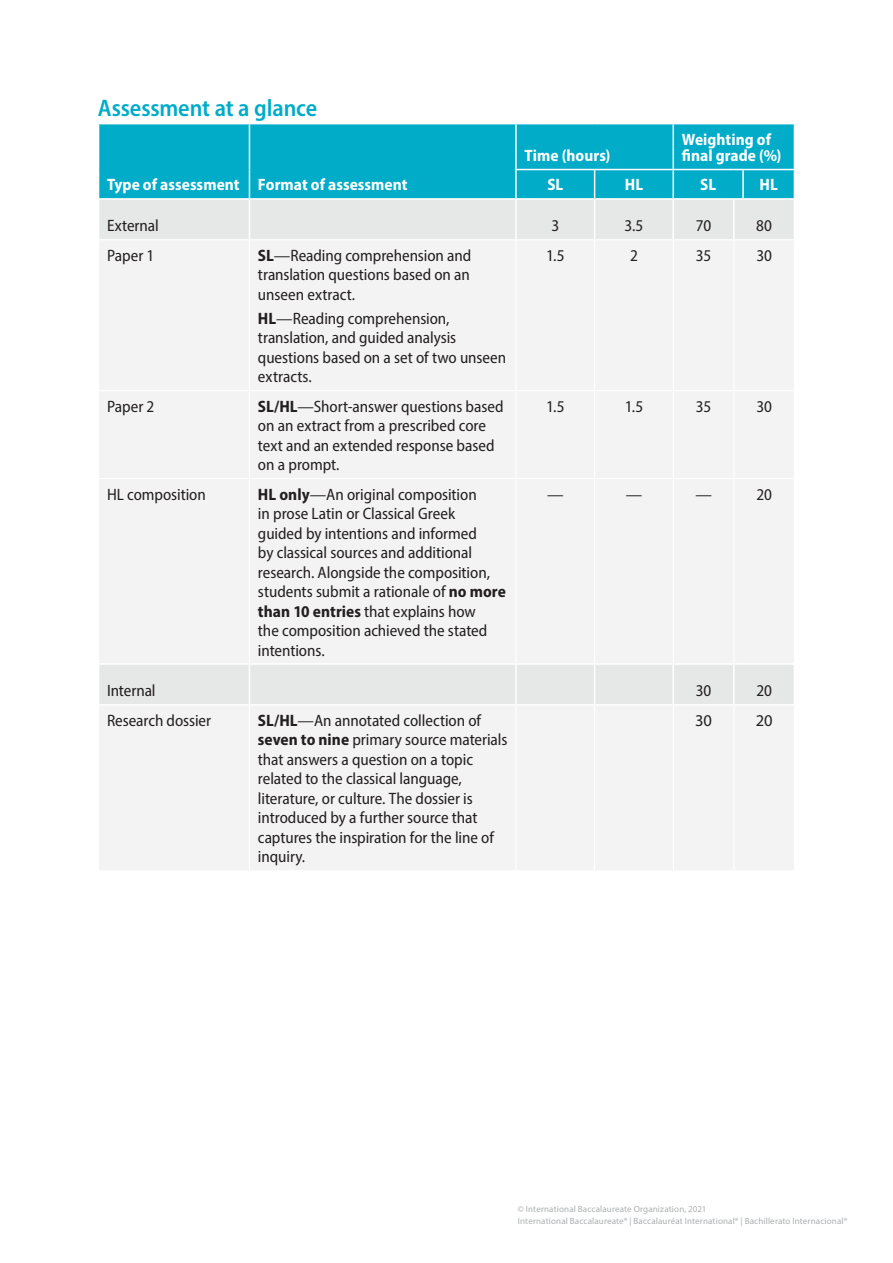
<style>
.page{position:relative;width:893px;height:1263px;background:#fff}
.page>*{position:absolute;margin:0;border:0;box-sizing:border-box;transform-origin:0 0}
.Section_secondary_he{font:600 semi-condensed 24px "Myriad Pro";letter-spacing:-.005em;color:#00acc8}
.table_body_text{font:semi-condensed 16.5px/19.5px "Myriad Pro";letter-spacing:-.005em;color:#231f20}
.table_head{font:700 semi-condensed 16.5px/16.5px "Myriad Pro";color:#fff}
.table_data{font:semi-condensed 16.5px "Myriad Pro";letter-spacing:-.015em;color:#231f20}
.table_data-2{font:16.5px "Myriad Pro";color:#231f20}
.t1{font:9px/12px "Myriad Pro";letter-spacing:.015em;color:#abaeb0}
.s1{font-weight:700}
</style>
<div class="page">
<div style="left:99px;top:124px;width:695px;height:74px;background:#00acc8"></div>
<div style="left:99px;top:200px;width:695px;height:39px;background:#e6e7e7"></div>
<div style="left:99px;top:241px;width:695px;height:629px;background:#f3f3f3"></div>
<hr style="left:249px;top:124px;width:1px;height:46px;background:#fff">
<hr style="left:515px;top:124px;width:2px;height:45px;background:#fff">
<hr style="left:672px;top:124px;width:2px;height:45px;background:#fff">
<svg style="left:249px;top:170px;width:1px;height:28px"></svg>
<hr style="left:515px;top:169px;width:80px;height:1px;background:#fff">
<hr style="left:515px;top:170px;width:2px;height:28px;background:#fff">
<hr style="left:595px;top:169px;width:78px;height:1px;background:#fff">
<svg style="left:594px;top:170px;width:1px;height:28px"></svg>
<hr style="left:673px;top:169px;width:61px;height:1px;background:#fff">
<hr style="left:672px;top:170px;width:2px;height:28px;background:#fff">
<hr style="left:743px;top:169px;width:52px;height:1px;background:#fff">
<hr style="left:742px;top:170px;width:2px;height:28px;background:#fff">
<hr style="left:249px;top:200px;width:1px;height:39px;background:#fff">
<hr style="left:515px;top:200px;width:2px;height:39px;background:#fff">
<hr style="left:594px;top:200px;width:1px;height:39px;background:#fff">
<hr style="left:672px;top:200px;width:2px;height:39px;background:#fff">
<hr style="left:733px;top:200px;width:2px;height:39px;background:#fff">
<hr style="left:98px;top:663px;width:151px;height:2px;background:#fff">
<hr style="left:249px;top:663px;width:267px;height:2px;background:#fff">
<hr style="left:249px;top:665px;width:1px;height:39px;background:#fff">
<hr style="left:516px;top:663px;width:79px;height:2px;background:#fff">
<hr style="left:515px;top:665px;width:2px;height:39px;background:#fff">
<hr style="left:595px;top:663px;width:78px;height:2px;background:#fff">
<hr style="left:594px;top:665px;width:1px;height:39px;background:#fff">
<hr style="left:673px;top:663px;width:61px;height:2px;background:#fff">
<hr style="left:672px;top:665px;width:2px;height:39px;background:#fff">
<svg style="left:734px;top:663px;width:9px;height:2px"></svg>
<hr style="left:733px;top:665px;width:2px;height:39px;background:#fff">
<hr style="left:743px;top:663px;width:52px;height:2px;background:#fff">
<hr style="left:98px;top:704px;width:151px;height:2px;background:#fff">
<hr style="left:249px;top:704px;width:267px;height:2px;background:#fff">
<hr style="left:516px;top:704px;width:79px;height:2px;background:#fff">
<hr style="left:595px;top:704px;width:78px;height:2px;background:#fff">
<hr style="left:673px;top:704px;width:61px;height:2px;background:#fff">
<svg style="left:734px;top:704px;width:9px;height:2px"></svg>
<hr style="left:743px;top:704px;width:52px;height:2px;background:#fff">
<hr style="left:249px;top:240px;width:1px;height:150px;background:#fff">
<hr style="left:515px;top:240px;width:1px;height:150px;background:#fff">
<hr style="left:594px;top:240px;width:1px;height:150px;background:#fff">
<hr style="left:673px;top:240px;width:1px;height:150px;background:#fff">
<hr style="left:733px;top:240px;width:1px;height:150px;background:#fff">
<hr style="left:98px;top:390px;width:151px;height:1px;background:#fff">
<hr style="left:249px;top:390px;width:267px;height:1px;background:#fff">
<hr style="left:249px;top:391px;width:1px;height:87px;background:#fff">
<hr style="left:516px;top:390px;width:79px;height:1px;background:#fff">
<hr style="left:515px;top:391px;width:1px;height:87px;background:#fff">
<hr style="left:595px;top:390px;width:78px;height:1px;background:#fff">
<hr style="left:594px;top:391px;width:1px;height:87px;background:#fff">
<hr style="left:673px;top:390px;width:61px;height:1px;background:#fff">
<hr style="left:673px;top:391px;width:1px;height:87px;background:#fff">
<hr style="left:733px;top:391px;width:1px;height:87px;background:#fff">
<hr style="left:743px;top:390px;width:52px;height:1px;background:#fff">
<hr style="left:98px;top:478px;width:151px;height:1px;background:#fff">
<hr style="left:249px;top:478px;width:267px;height:1px;background:#fff">
<hr style="left:249px;top:479px;width:1px;height:184px;background:#fff">
<hr style="left:516px;top:478px;width:79px;height:1px;background:#fff">
<hr style="left:515px;top:479px;width:1px;height:184px;background:#fff">
<hr style="left:595px;top:478px;width:78px;height:1px;background:#fff">
<hr style="left:594px;top:479px;width:1px;height:184px;background:#fff">
<hr style="left:673px;top:478px;width:61px;height:1px;background:#fff">
<hr style="left:673px;top:479px;width:1px;height:184px;background:#fff">
<hr style="left:733px;top:479px;width:1px;height:184px;background:#fff">
<hr style="left:743px;top:478px;width:52px;height:1px;background:#fff">
<hr style="left:249px;top:706px;width:1px;height:164px;background:#fff">
<hr style="left:515px;top:706px;width:1px;height:164px;background:#fff">
<hr style="left:594px;top:706px;width:1px;height:164px;background:#fff">
<hr style="left:673px;top:706px;width:1px;height:164px;background:#fff">
<hr style="left:733px;top:706px;width:1px;height:164px;background:#fff">
<p class="Section_secondary_he" style="left:98px;top:93px;width:221px">Assessment at a glance</p>
<p class="table_head" style="left:107px;top:176px;width:134px">Type of assessment</p>
<p class="table_head" style="left:258px;top:176px;width:151px">Format of assessment</p>
<p class="table_head" style="left:524px;top:147px;width:87px">Time (hours)</p>
<p class="table_head" style="left:682px;top:130px;width:101px">Weighting of final grade (%)</p>
<p class="table_head" style="left:547px;top:176px;width:17px">SL</p>
<p class="table_head" style="left:625px;top:176px;width:20px">HL</p>
<p class="table_head" style="left:700px;top:176px;width:17px">SL</p>
<p class="table_head" style="left:760px;top:176px;width:20px">HL</p>
<p class="table_body_text" style="left:107px;top:216px;width:53px">External</p>
<p class="table_body_text" style="left:551px;top:216px;width:9px">3</p>
<p class="table_body_text" style="left:624px;top:216px;width:21px">3.5</p>
<p class="table_body_text" style="left:696px;top:216px;width:17px">70</p>
<p class="table_body_text" style="left:756px;top:216px;width:17px">80</p>
<p class="table_body_text" style="left:107px;top:245px;width:49px">Paper 1</p>
<p class="table_body_text" style="left:258px;top:245px;width:215px;text-align:justify"><span class="s1">SL</span>—Reading comprehension and translation questions based on an unseen extract.</p>
<p class="table_body_text" style="left:258px;top:308px;width:250px"><span class="s1">HL</span>—Reading comprehension, translation, and guided analysis questions based on a set of two unseen extracts.</p>
<p class="table_data" style="left:546px;top:245px;width:20px">1.5</p>
<p class="table_data" style="left:630px;top:245px;width:9px">2</p>
<p class="table_data" style="left:696px;top:245px;width:17px">35</p>
<p class="table_data" style="left:756px;top:245px;width:17px">30</p>
<p class="table_body_text" style="left:107px;top:396px;width:49px">Paper 2</p>
<p class="table_body_text" style="left:258px;top:396px;width:247px"><span class="s1">SL/HL</span>—Short-answer questions based on an extract from a prescribed core text and an extended response based on a prompt.</p>
<p class="table_data" style="left:546px;top:396px;width:20px">1.5</p>
<p class="table_data" style="left:625px;top:396px;width:20px">1.5</p>
<p class="table_data" style="left:696px;top:396px;width:17px">35</p>
<p class="table_data" style="left:756px;top:396px;width:17px">30</p>
<p class="table_body_text" style="left:107px;top:484px;width:100px">HL composition</p>
<p class="table_body_text" style="left:258px;top:484px;width:249px"><span class="s1">HL only</span>—An original composition<br>in prose Latin or Classical Greek<br>guided by intentions and informed<br>by classical sources and additional research. Alongside the composition, students submit a rationale of <span class="s1">no more than 10 entries</span> that explains how<br>the composition achieved the stated intentions.</p>
<p class="table_data" style="left:547px;top:484px;width:18px">—</p>
<p class="table_data" style="left:626px;top:484px;width:18px">—</p>
<p class="table_data" style="left:695px;top:484px;width:18px">—</p>
<p class="table_data" style="left:756px;top:484px;width:17px">20</p>
<p class="table_body_text" style="left:107px;top:681px;width:50px">Internal</p>
<p class="table_body_text" style="left:696px;top:681px;width:17px">30</p>
<p class="table_body_text" style="left:756px;top:681px;width:17px">20</p>
<p class="table_body_text" style="left:107px;top:710px;width:106px">Research dossier</p>
<p class="table_body_text" style="left:258px;top:710px;width:251px"><span class="s1">SL/HL</span>—An annotated collection of <span class="s1">seven to nine</span> primary source materials that answers a question on a topic related to the classical language, literature, or culture. The dossier is introduced by a further source that captures the inspiration for the line of inquiry.</p>
<p class="table_data-2" style="left:695px;top:710px;width:18px">30</p>
<p class="table_data-2" style="left:756px;top:710px;width:18px">20</p>
<p class="t1" style="left:518px;top:1202px;width:331px">© International Baccalaureate Organization, 2021<br>International Baccalaureate® | Baccalauréat International® | Bachillerato Internacional®</p>
</div>
